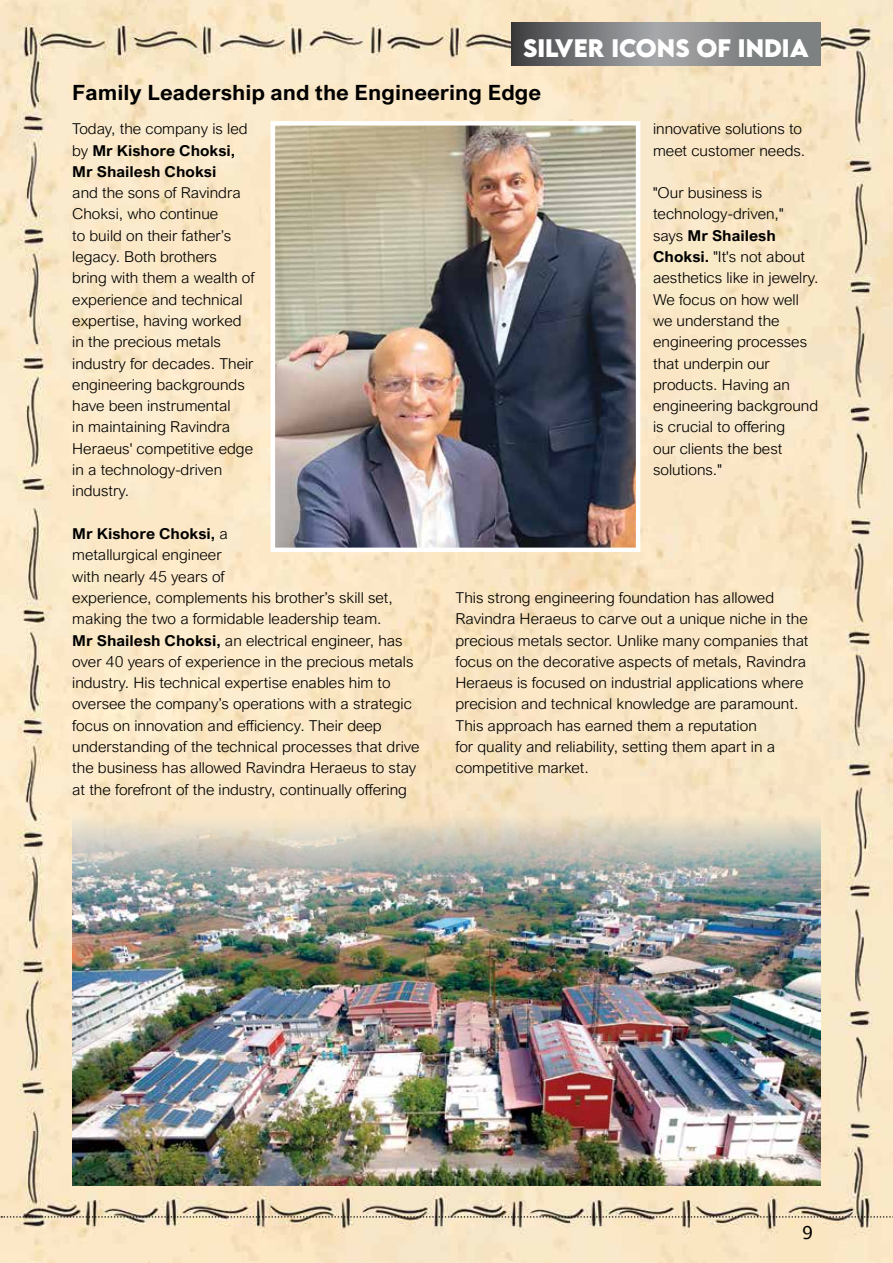
<style>
.page{position:relative;width:893px;height:1263px;background:#fff}
.page>*{position:absolute;margin:0;border:0;box-sizing:border-box;transform-origin:0 0}
.t1{font:700 22.5px "LEMONMILK";color:#fff}
.t2{font:700 21px "Arial Nova";color:#000;scale:1.06 1}
.t3{font:18px "Lucida Sans Unicode";color:#000}
.t4{font:300 15px/21.3px "Arial Nova";color:#000;scale:1.06 1}
.t5{font:700 15px/21.3px "Arial Nova";color:#000;scale:1.06 1}
.s1{font-weight:300}
.s2{font-weight:700}
</style>
<div class="page">
<img style="left:0;top:0;width:893px;height:1263px">
<img style="left:276px;top:126px;width:359px;height:421px">
<div style="left:271px;top:121px;width:369px;height:431px;border:4px solid #fff"></div>
<img style="left:72px;top:782px;width:749px;height:403px">
<svg style="left:511px;top:23px;width:310px;height:43px;background:#7f8082"></svg>
<svg style="left:1px;top:1216px;width:892px;height:2px;background:#9d917d"></svg>
<h1 class="t1" style="left:523px;top:32px;width:287px">SILVER ICONS OF INDIA</h1>
<h2 class="t2" style="left:72px;top:81px;width:444px">Family Leadership and the Engineering Edge</h2>
<p class="t5" style="left:72px;top:118px;width:167px"><span class="s1">Today, the company is led by</span> Mr Kishore Choksi,<br>Mr Shailesh Choksi</p>
<p class="t4" style="left:72px;top:182px;width:173px">and the sons of Ravindra<br>Choksi, who continue<br>to build on their father’s legacy. Both brothers bring with them a wealth of experience and technical expertise, having worked in the precious metals industry for decades. Their engineering backgrounds have been instrumental<br>in maintaining Ravindra<br>Heraeus' competitive edge in a technology-driven industry.</p>
<p class="t4" style="left:72px;top:523px;width:329px"><span class="s2">Mr Kishore Choksi,</span> a<br>metallurgical engineer<br>with nearly 45 years of<br>experience, complements his brother’s skill set, making the two a formidable leadership team.<br><span class="s2">Mr Shailesh Choksi,</span> an electrical engineer, has over 40 years of experience in the precious metals industry. His technical expertise enables him to oversee the company’s operations with a strategic focus on innovation and efficiency. Their deep understanding of the technical processes that drive the business has allowed Ravindra Heraeus to stay at the forefront of the industry, continually offering</p>
<p class="t4" style="left:653px;top:118px;width:145px">innovative solutions to meet customer needs.</p>
<p class="t4" style="left:653px;top:182px;width:158px">"Our business is technology-driven,"<br>says <span class="s2">Mr Shailesh<br>Choksi.</span> "It's not about aesthetics like in jewelry.<br>We focus on how well we understand the engineering processes that underpin our products. Having an engineering background is crucial to offering<br>our clients the best solutions."</p>
<p class="t4" style="left:455px;top:587px;width:335px">This strong engineering foundation has allowed Ravindra Heraeus to carve out a unique niche in the precious metals sector. Unlike many companies that focus on the decorative aspects of metals, Ravindra Heraeus is focused on industrial applications where precision and technical knowledge are paramount.<br>This approach has earned them a reputation<br>for quality and reliability, setting them apart in a competitive market.</p>
<p class="t3" style="left:802px;top:1218px;width:13px">9</p>
</div>
